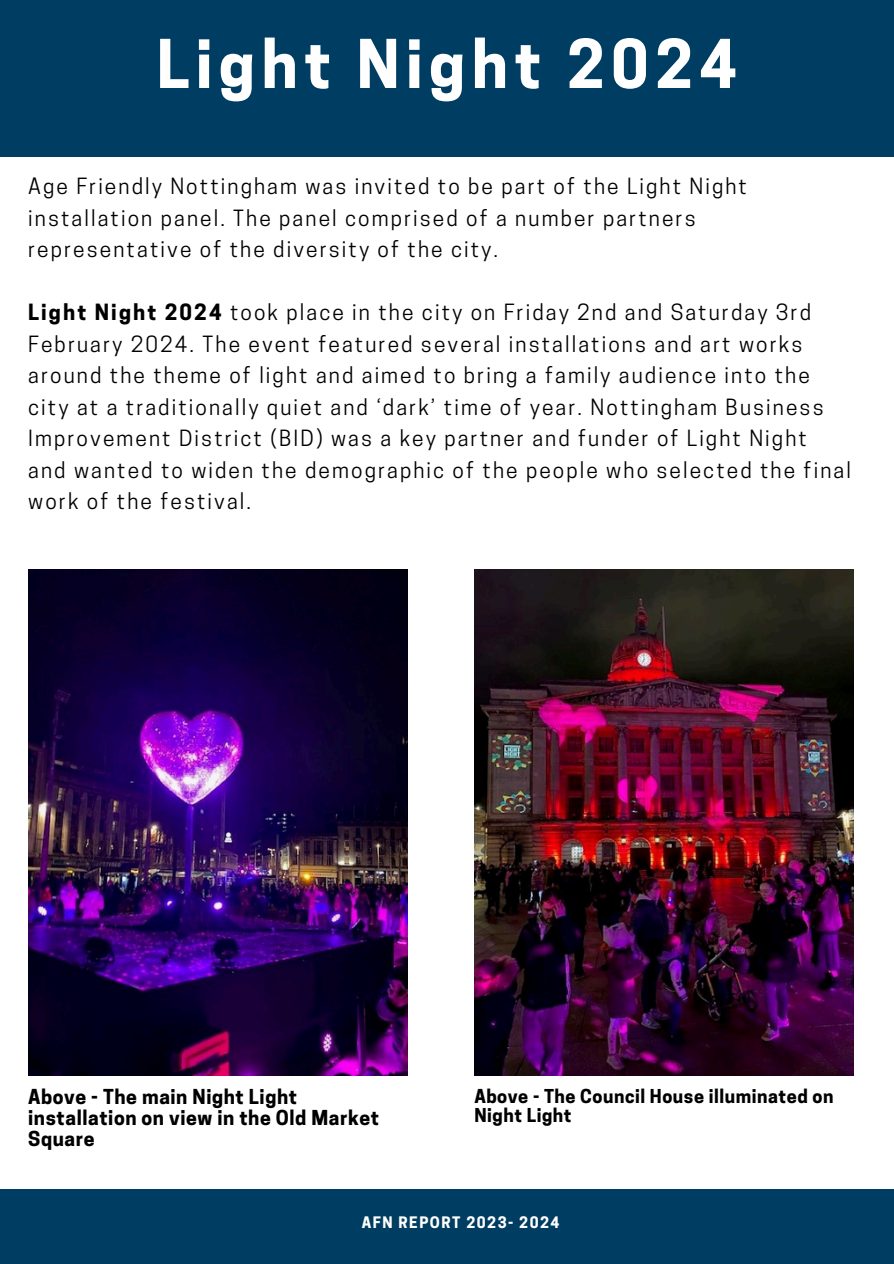
<style>
.page{position:relative;width:894px;height:1264px;background:#fff}
.page>*{position:absolute;margin:0;border:0;box-sizing:border-box;transform-origin:0 0}
.t1{font:700 63px "Cooper Hewitt";letter-spacing:.1em;color:#fff}
.t2{font:21px/31.5px "Cooper Hewitt";letter-spacing:.1em;color:#000}
.t3{font:700 19.35px/20.5px "Cooper Hewitt";letter-spacing:.03em;color:#000}
.t4{font:700 18px/19.2px "Cooper Hewitt";letter-spacing:.03em;color:#000}
.t5{font:700 14.85px "Cooper Hewitt";letter-spacing:.1em;color:#fff}
.s1{font-weight:700}
</style>
<div class="page">
<div style="left:0;top:1189px;width:893px;height:74px;background:#003d62"></div>
<img style="left:28px;top:570px;width:379px;height:505px">
<img style="left:474px;top:570px;width:379px;height:505px">
<div style="left:0;top:0;width:893px;height:157px;background:#003d62"></div>
<h2 class="t1" style="left:156px;top:41px;width:581px">Light Night 2024</h2>
<h2 class="t2" style="left:28px;top:173px;width:720px">Age Friendly Nottingham was invited to be part of the Light Night installation panel. The panel comprised of a number partners representative of the diversity of the city.</h2>
<h2 class="t2" style="left:28px;top:299px;width:824px"><span class="s1">Light Night 2024</span> took place in the city on Friday 2nd and Saturday 3rd February 2024. The event featured several installations and art works around the theme of light and aimed to bring a family audience into the city at a traditionally quiet and ‘dark’ time of year. Nottingham Business Improvement District (BID) was a key partner and funder of Light Night<br>and wanted to widen the demographic of the people who selected the final work of the festival.</h2>
<p class="t3" style="left:28px;top:1089px;width:352px">Above - The main Night Light installation on view in the Old Market<br>Square</p>
<h3 class="t4" style="left:474px;top:1089px;width:360px">Above - The Council House illuminated on<br>Night Light</h3>
<p class="t5" style="left:361px;top:1217px;width:199px">AFN REPORT 2023- 2024</p>
</div>
